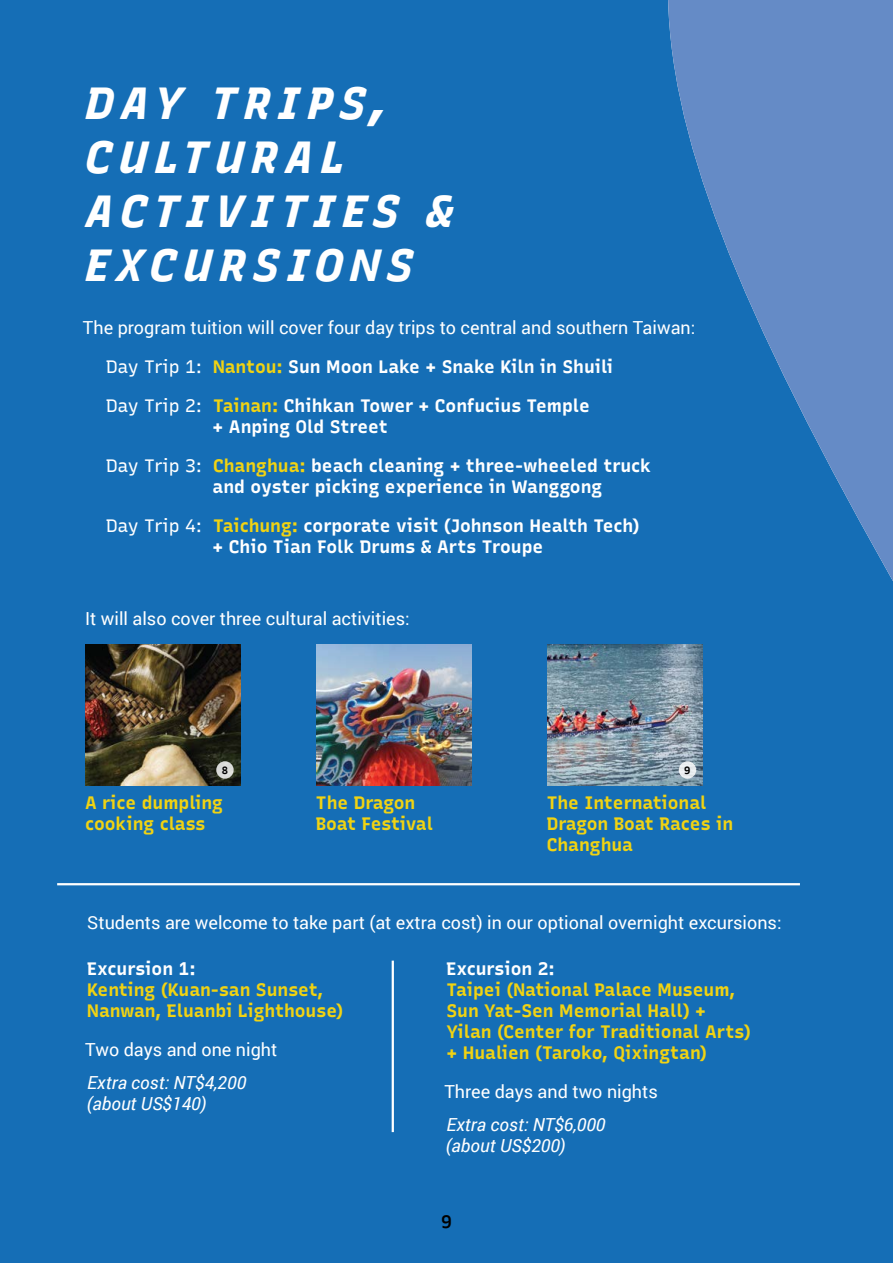
<style>
.page{position:relative;width:893px;height:1263px;background:#156eb6}
.page>*{position:absolute;margin:0;border:0;box-sizing:border-box;transform-origin:0 0}
.t1{font:italic 700 expanded 45px/54px "Recursive Sans Lnr St";letter-spacing:.15em;color:#fff}
.t2{font:700 18px/39px "Recursive Sans Lnr St";color:#fff}
.t3{font:700 18px/21px "Recursive Sans Lnr St";color:#f1d312}
.t4{font:18px "Roboto";color:#fff}
.t5{font:italic 18px/21px "Roboto";color:#fff}
.t6{font:700 18px/21px "Recursive Sans Lnr St";letter-spacing:-.02em;color:#f1d312}
.t7{font:600 18px "Recursive Sans Lnr St";color:#000}
.t8{font:700 10.5px "Recursive Sans Lnr St";color:#000}
.s1{font-weight:400}
.s2{color:#f1d312}
</style>
<div class="page">
<img style="left:85px;top:645px;width:155px;height:140px">
<img style="left:317px;top:645px;width:155px;height:140px">
<img style="left:548px;top:645px;width:155px;height:140px">
<svg style="left:668px;top:0;width:225px;height:604px;background:#437fbf"></svg>
<hr style="left:392px;top:962px;width:2px;height:169px;background:#fff">
<hr style="left:58px;top:883px;width:741px;height:2px;background:#fff">
<div style="left:216px;top:761px;width:18px;height:18px;background:#fff;border-radius:50%;opacity:.84"></div>
<div style="left:679px;top:761px;width:17px;height:18px;background:#e9ecef;border-radius:50%"></div>
<h1 class="t1" style="left:85px;top:76px;width:370px">DAY TRIPS,<br>CULTURAL<br>ACTIVITIES &amp;<br>EXCURSIONS</h1>
<p class="t4" style="left:83px;top:315px;width:614px">The program tuition will cover four day trips to central and southern Taiwan:</p>
<p class="t2" style="left:106px;top:347px;width:508px"><span class="s1">Day Trip 1:</span> <span class="s2">Nantou:</span> Sun Moon Lake + Snake Kiln in Shuili<br><span class="s1">Day Trip 2:</span> <span class="s2">Tainan:</span> Chihkan Tower + Confucius Temple</p>
<p class="t2" style="left:106px;top:407px;width:546px;text-indent:106px">+ Anping Old Street<br><span class="s1">Day Trip 3:</span> <span class="s2">Changhua:</span> beach cleaning + three-wheeled truck</p>
<p class="t2" style="left:106px;top:467px;width:535px;text-indent:106px">and oyster picking experience in Wanggong<br><span class="s1">Day Trip 4:</span> <span class="s2">Taichung:</span> corporate visit (Johnson Health Tech)</p>
<p class="t2" style="left:213px;top:527px;width:332px">+ Chio Tian Folk Drums &amp; Arts Troupe</p>
<p class="t4" style="left:85px;top:606px;width:326px">It will also cover three cultural activities:</p>
<p class="t8" style="left:222px;top:764px;width:8px">8</p>
<p class="t8" style="left:684px;top:764px;width:8px">9</p>
<p class="t3" style="left:85px;top:793px;width:140px">A rice dumpling cooking class</p>
<p class="t6" style="left:316px;top:793px;width:119px">The Dragon<br>Boat Festival</p>
<p class="t3" style="left:547px;top:793px;width:188px">The International<br>Dragon Boat Races in<br>Changhua</p>
<p class="t4" style="left:87px;top:910px;width:696px">Students are welcome to take part (at extra cost) in our optional overnight excursions:</p>
<p class="t2" style="left:87px;top:949px;width:110px">Excursion 1:</p>
<p class="t3" style="left:87px;top:979px;width:258px">Kenting (Kuan-san Sunset,<br>Nanwan, Eluanbi Lighthouse)</p>
<p class="t4" style="left:85px;top:1037px;width:194px">Two days and one night</p>
<p class="t5" style="left:87px;top:1072px;width:161px">Extra cost: NT$4,200 (about US$140)</p>
<p class="t2" style="left:446px;top:949px;width:110px">Excursion 2:</p>
<p class="t3" style="left:446px;top:979px;width:306px">Taipei (National Palace Museum,<br>Sun Yat-Sen Memorial Hall) +<br>Yilan (Center for Traditional Arts) + Hualien (Taroko, Qixingtan)</p>
<p class="t4" style="left:444px;top:1079px;width:215px">Three days and two nights</p>
<p class="t5" style="left:446px;top:1114px;width:161px">Extra cost: NT$6,000 (about US$200)</p>
<p class="t7" style="left:441px;top:1211px;width:12px">9</p>
</div>
